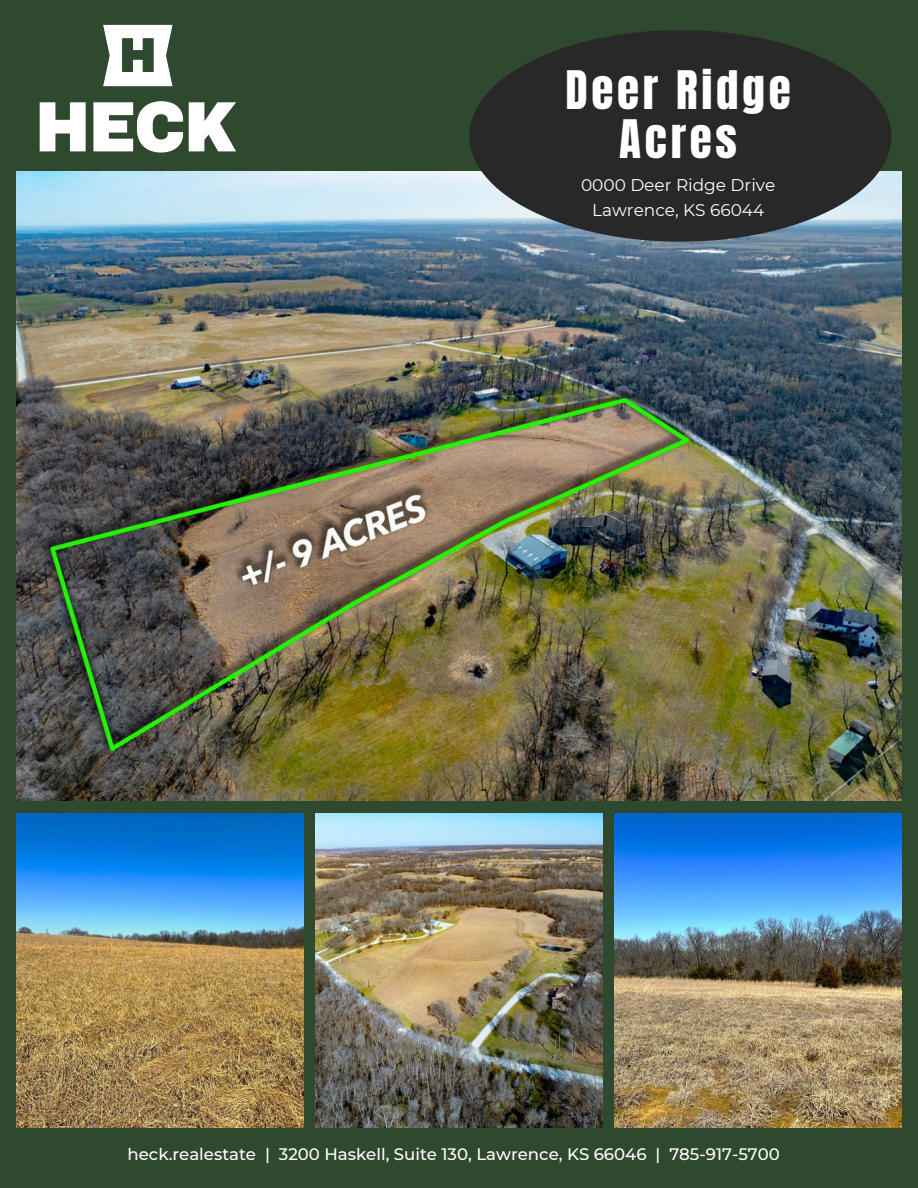
<style>
.page{position:relative;width:918px;height:1188px;background:#2e492e}
.page>*{position:absolute;margin:0;border:0;box-sizing:border-box;transform-origin:0 0}
.t1{font:45.15px/49.5px "Anton";letter-spacing:.08em;color:#fff;text-align:center}
.t2{font:16.95px "Montserrat";color:#fff}
.t3{font:500 16.5px "Montserrat";color:#fff}
</style>
<div class="page">
<img style="left:16px;top:172px;width:886px;height:629px">
<img style="left:16px;top:813px;width:287px;height:314px">
<img style="left:316px;top:813px;width:287px;height:314px">
<img style="left:615px;top:813px;width:287px;height:314px">
<svg style="left:469px;top:30px;width:422px;height:212px;fill:#282828"></svg>
<img style="left:16px;top:24px;width:260px;height:170px">
<p class="t1" style="left:566px;top:66px;width:227px">Deer Ridge<br>Acres</p>
<h1 class="t2" style="left:581px;top:174px;width:196px">0000 Deer Ridge Drive</h1>
<p class="t2" style="left:592px;top:200px;width:174px">Lawrence, KS 66044</p>
<p class="t3" style="left:128px;top:1144px;width:654px">heck.realestate | 3200 Haskell, Suite 130, Lawrence, KS 66046 | 785-917-5700</p>
</div>
